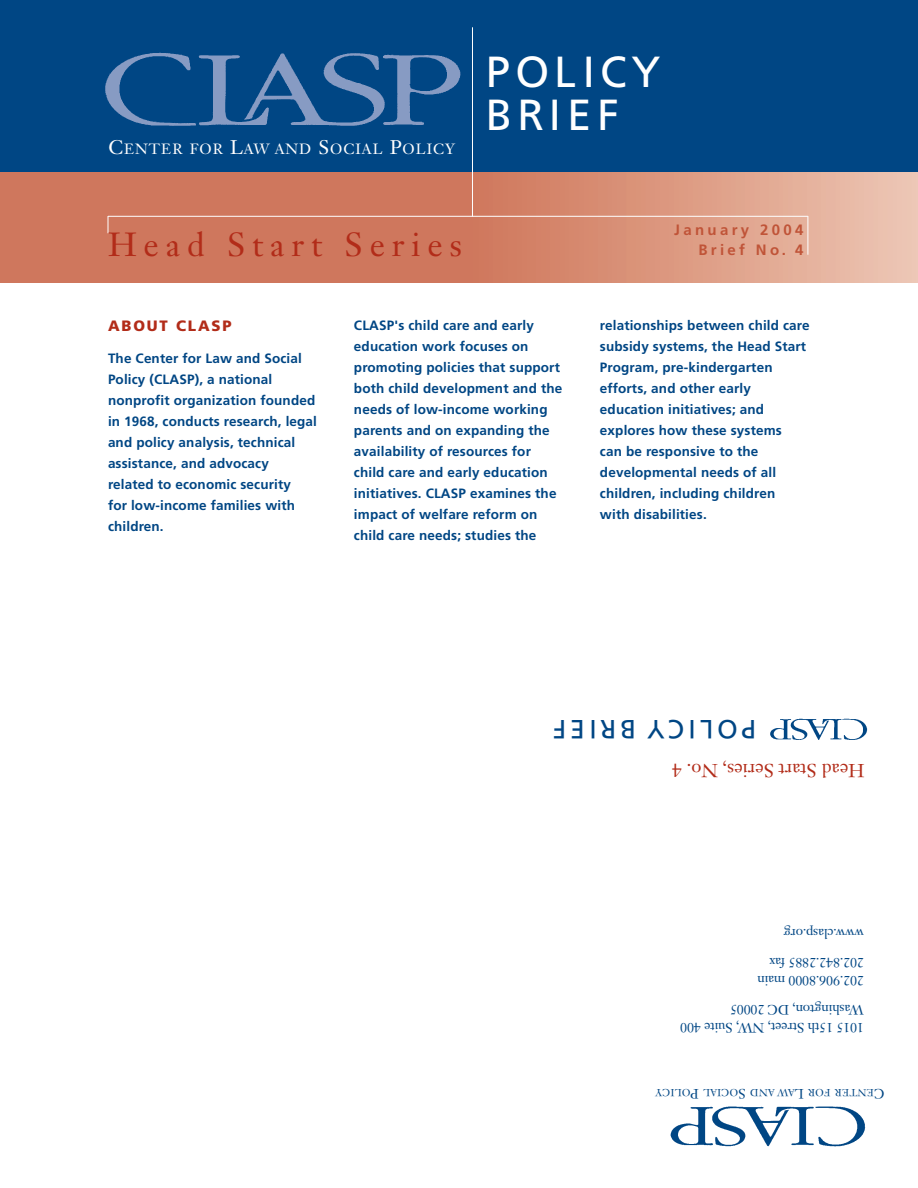
<style>
.page{position:relative;width:918px;height:1188px;background:#fff}
.page>*{position:absolute;margin:0;border:0;box-sizing:border-box;transform-origin:0 0}
.t1{font:43.5px/43.5px "Frutiger";letter-spacing:.12em;color:#fff}
.t2{font:33px "Janson Text";letter-spacing:.205em;color:#b22c19}
.t3{font:26.4px "Frutiger";letter-spacing:.145em;color:#004684}
.t4{font:18.6px "Janson Text";color:#b22c19}
.t5{font:700 15px/20.1px "Frutiger";letter-spacing:.22em;color:#c05438;text-align:right}
.t6{font:900 15px "Frutiger";letter-spacing:.12em;color:#b22c19}
.t7{font:14.7px "Janson Text";letter-spacing:.07em;color:#fff}
.t8{font:700 13.5px/21px "Frutiger";letter-spacing:.01em;color:#004684}
.t9{font:13.5px/18px "Janson Text";letter-spacing:-.01em;color:#004684}
.t10{font:10.2px "Janson Text";letter-spacing:.035em;color:#004684}
.s1{font-size:19.5px}
</style>
<div class="page">
<img style="left:770px;top:718px;width:98px;height:22px">
<img style="left:670px;top:1106px;width:196px;height:41px">
<hr style="left:472px;top:148px;width:4px;height:135px;background:#cf785d">
<hr style="left:476px;top:148px;width:4px;height:135px;background:#cf785d">
<hr style="left:481px;top:148px;width:4px;height:135px;background:#d0795e">
<div style="left:485px;top:148px;width:5px;height:135px;background:#d0795f"></div>
<div style="left:490px;top:148px;width:5px;height:135px;background:#d07a60"></div>
<hr style="left:495px;top:148px;width:4px;height:135px;background:#d17c61">
<hr style="left:500px;top:148px;width:4px;height:135px;background:#d17c61">
<div style="left:504px;top:148px;width:5px;height:135px;background:#d17d62"></div>
<div style="left:509px;top:148px;width:5px;height:135px;background:#d27e63"></div>
<hr style="left:514px;top:148px;width:4px;height:135px;background:#d27e63">
<hr style="left:519px;top:148px;width:4px;height:135px;background:#d27f64">
<div style="left:523px;top:148px;width:5px;height:135px;background:#d38065"></div>
<div style="left:528px;top:148px;width:5px;height:135px;background:#d38166"></div>
<hr style="left:533px;top:148px;width:4px;height:135px;background:#d38166">
<hr style="left:538px;top:148px;width:4px;height:135px;background:#d48268">
<div style="left:542px;top:148px;width:5px;height:135px;background:#d48368"></div>
<div style="left:547px;top:148px;width:5px;height:135px;background:#d48369"></div>
<hr style="left:552px;top:148px;width:4px;height:135px;background:#d5856a">
<hr style="left:557px;top:148px;width:4px;height:135px;background:#d5856b">
<div style="left:561px;top:148px;width:5px;height:135px;background:#d5866b"></div>
<div style="left:566px;top:148px;width:5px;height:135px;background:#d5876c"></div>
<hr style="left:571px;top:148px;width:4px;height:135px;background:#d6886d">
<hr style="left:576px;top:148px;width:4px;height:135px;background:#d6886e">
<div style="left:580px;top:148px;width:5px;height:135px;background:#d6896f"></div>
<div style="left:585px;top:148px;width:5px;height:135px;background:#d78a70"></div>
<hr style="left:590px;top:148px;width:4px;height:135px;background:#d78b70">
<hr style="left:595px;top:148px;width:4px;height:135px;background:#d78b71">
<div style="left:599px;top:148px;width:5px;height:135px;background:#d78d73"></div>
<div style="left:604px;top:148px;width:5px;height:135px;background:#d78d73"></div>
<hr style="left:609px;top:148px;width:4px;height:135px;background:#d78e75">
<hr style="left:614px;top:148px;width:4px;height:135px;background:#d88f76">
<div style="left:618px;top:148px;width:5px;height:135px;background:#d89077"></div>
<div style="left:623px;top:148px;width:5px;height:135px;background:#d89077"></div>
<hr style="left:628px;top:148px;width:4px;height:135px;background:#da9378">
<hr style="left:633px;top:148px;width:4px;height:135px;background:#da9378">
<div style="left:637px;top:148px;width:5px;height:135px;background:#da9479"></div>
<div style="left:642px;top:148px;width:5px;height:135px;background:#db947a"></div>
<div style="left:647px;top:148px;width:5px;height:135px;background:#db957c"></div>
<hr style="left:652px;top:148px;width:4px;height:135px;background:#db957d">
<div style="left:656px;top:148px;width:5px;height:135px;background:#dc967e"></div>
<div style="left:661px;top:148px;width:5px;height:135px;background:#dc977f"></div>
<div style="left:666px;top:148px;width:5px;height:135px;background:#dc977f"></div>
<hr style="left:671px;top:148px;width:4px;height:135px;background:#dc9880">
<div style="left:675px;top:148px;width:5px;height:135px;background:#dd9a81"></div>
<div style="left:680px;top:148px;width:5px;height:135px;background:#dd9b82"></div>
<div style="left:685px;top:148px;width:5px;height:135px;background:#dd9b83"></div>
<hr style="left:690px;top:148px;width:4px;height:135px;background:#de9c84">
<div style="left:694px;top:148px;width:5px;height:135px;background:#de9e85"></div>
<div style="left:699px;top:148px;width:5px;height:135px;background:#de9e86"></div>
<div style="left:704px;top:148px;width:5px;height:135px;background:#df9f87"></div>
<hr style="left:709px;top:148px;width:4px;height:135px;background:#df9f88">
<div style="left:713px;top:148px;width:5px;height:135px;background:#dfa089"></div>
<div style="left:718px;top:148px;width:5px;height:135px;background:#e0a18a"></div>
<div style="left:723px;top:148px;width:5px;height:135px;background:#e0a38b"></div>
<hr style="left:728px;top:148px;width:4px;height:135px;background:#e0a38c">
<div style="left:732px;top:148px;width:5px;height:135px;background:#e0a48d"></div>
<div style="left:737px;top:148px;width:5px;height:135px;background:#e0a68e"></div>
<div style="left:742px;top:148px;width:5px;height:135px;background:#e0a68f"></div>
<hr style="left:747px;top:148px;width:4px;height:135px;background:#e2a790">
<div style="left:751px;top:148px;width:5px;height:135px;background:#e2a792"></div>
<div style="left:756px;top:148px;width:5px;height:135px;background:#e2a993"></div>
<div style="left:761px;top:148px;width:5px;height:135px;background:#e3aa94"></div>
<hr style="left:766px;top:148px;width:4px;height:135px;background:#e3aa94">
<div style="left:770px;top:148px;width:5px;height:135px;background:#e3ac95"></div>
<div style="left:775px;top:148px;width:5px;height:135px;background:#e3ac96"></div>
<div style="left:780px;top:148px;width:5px;height:135px;background:#e4ad97"></div>
<hr style="left:785px;top:148px;width:4px;height:135px;background:#e4af98">
<div style="left:789px;top:148px;width:5px;height:135px;background:#e4af9a"></div>
<div style="left:794px;top:148px;width:5px;height:135px;background:#e5b19b"></div>
<div style="left:799px;top:148px;width:5px;height:135px;background:#e5b19b"></div>
<hr style="left:804px;top:148px;width:4px;height:135px;background:#e5b19c">
<hr style="left:809px;top:148px;width:4px;height:135px;background:#e6b39e">
<div style="left:813px;top:148px;width:5px;height:135px;background:#e6b39f"></div>
<div style="left:818px;top:148px;width:5px;height:135px;background:#e6b49f"></div>
<hr style="left:823px;top:148px;width:4px;height:135px;background:#e7b6a1">
<hr style="left:828px;top:148px;width:4px;height:135px;background:#e7b6a3">
<div style="left:832px;top:148px;width:5px;height:135px;background:#e7b6a3"></div>
<div style="left:837px;top:148px;width:5px;height:135px;background:#e8b8a4"></div>
<hr style="left:842px;top:148px;width:4px;height:135px;background:#e8b9a6">
<hr style="left:847px;top:148px;width:4px;height:135px;background:#e8baa7">
<div style="left:851px;top:148px;width:5px;height:135px;background:#e9bba7"></div>
<div style="left:856px;top:148px;width:5px;height:135px;background:#e9bca9"></div>
<hr style="left:861px;top:148px;width:4px;height:135px;background:#e9bdaa">
<hr style="left:866px;top:148px;width:4px;height:135px;background:#eabeac">
<div style="left:870px;top:148px;width:5px;height:135px;background:#eabead"></div>
<div style="left:875px;top:148px;width:5px;height:135px;background:#eac0ad"></div>
<hr style="left:880px;top:148px;width:4px;height:135px;background:#ebc1af">
<hr style="left:885px;top:148px;width:4px;height:135px;background:#ebc2af">
<div style="left:889px;top:148px;width:5px;height:135px;background:#ebc2b1"></div>
<div style="left:894px;top:148px;width:5px;height:135px;background:#ebc3b2"></div>
<hr style="left:899px;top:148px;width:4px;height:135px;background:#ecc4b3">
<hr style="left:904px;top:148px;width:4px;height:135px;background:#ecc5b4">
<div style="left:908px;top:148px;width:5px;height:135px;background:#ecc6b4"></div>
<div style="left:913px;top:148px;width:5px;height:135px;background:#edc7b6"></div>
<div style="left:0;top:148px;width:472px;height:135px;background:#cf775d"></div>
<div style="left:0;top:0;width:918px;height:171px;background:#004684"></div>
<img style="left:105px;top:52px;width:356px;height:74px">
<hr style="left:472px;top:27px;width:1px;height:190px;background:#fff">
<svg style="left:108px;top:217px;width:1px;height:16px"></svg>
<hr style="left:108px;top:216px;width:700px;height:1px;background:#fff">
<p class="t7" style="left:108px;top:143px;width:348px"><span class="s1">C</span>ENTER FOR <span class="s1">L</span>AW AND <span class="s1">S</span>OCIAL <span class="s1">P</span>OLICY</p>
<h2 class="t2" style="left:108px;top:231px;width:355px">Head Start Series</h2>
<h1 class="t1" style="left:486px;top:53px;width:176px">POLICY<br>BRIEF</h1>
<p class="t5" style="left:674px;top:220px;width:131px">January 2004<br>Brief No. 4</p>
<p class="t6" style="left:108px;top:319px;width:125px">ABOUT CLASP</p>
<p class="t8" style="left:108px;top:348px;width:211px">The Center for Law and Social<br>Policy (CLASP), a national nonprofit organization founded in 1968, conducts research, legal and policy analysis, technical assistance, and advocacy related to economic security<br>for low-income families with children.</p>
<p class="t8" style="left:354px;top:315px;width:210px">CLASP's child care and early education work focuses on promoting policies that support both child development and the needs of low-income working parents and on expanding the availability of resources for child care and early education initiatives. CLASP examines the impact of welfare reform on child care needs; studies the</p>
<p class="t8" style="left:600px;top:315px;width:211px">relationships between child care subsidy systems, the Head Start<br>Program, pre-kindergarten efforts, and other early education initiatives; and explores how these systems<br>can be responsive to the developmental needs of all children, including children<br>with disabilities.</p>
<h3 class="t3" style="left:756px;top:740px;width:205px;rotate:-180deg">POLICY BRIEF</h3>
<h3 class="t4" style="left:865px;top:778px;width:194px;rotate:-180deg">Head Start Series, No. 4</h3>
<p class="t9" style="left:864px;top:942px;width:82px;rotate:-180deg">www.clasp.org</p>
<p class="t9" style="left:864px;top:989px;width:108px;rotate:-180deg">202.906.8000 main<br>202.842.2885 fax</p>
<p class="t9" style="left:864px;top:1035px;width:185px;rotate:-180deg">1015 15th Street, NW, Suite 400<br>Washington, DC 20005</p>
<p class="t10" style="left:690px;top:1097px;width:36px;rotate:-180deg">OLICY</p>
<p class="t9" style="left:699px;top:1101px;width:10px;rotate:-180deg">P</p>
<p class="t10" style="left:738px;top:1097px;width:36px;rotate:-180deg">OCIAL</p>
<p class="t9" style="left:746px;top:1101px;width:9px;rotate:-180deg">S</p>
<p class="t10" style="left:795px;top:1097px;width:46px;rotate:-180deg">AW AND</p>
<p class="t9" style="left:804px;top:1101px;width:11px;rotate:-180deg">L</p>
<p class="t10" style="left:874px;top:1097px;width:67px;rotate:-180deg">ENTER FOR</p>
<p class="t9" style="left:884px;top:1101px;width:12px;rotate:-180deg">C</p>
</div>
